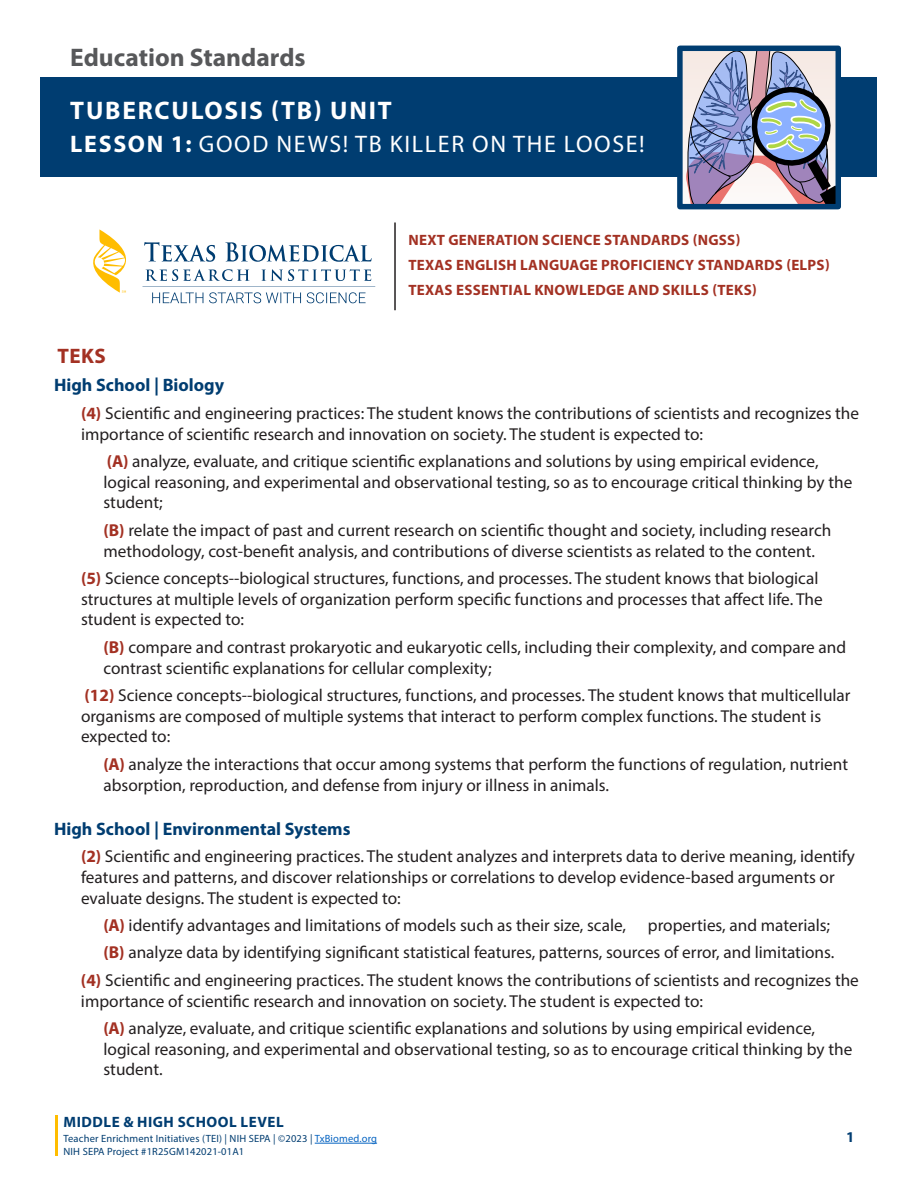
<style>
.page{position:relative;width:918px;height:1188px;background:#fff}
.page>*{position:absolute;margin:0;border:0;box-sizing:border-box;transform-origin:0 0}
.t1{font:700 25.5px "Myriad Pro";letter-spacing:.07em;color:#fff}
.t2{font:700 25.5px "Myriad Pro";color:#57585a}
.t3{font:24px "Myriad Pro";letter-spacing:.07em;color:#fff}
.t4{font:700 21px "Myriad Pro";color:#a33123}
.t5{font:700 18px "Myriad Pro";color:#003d71}
.t6{font:17.25px/20.7px "Myriad Pro";color:#231f20}
.t7{font:700 15px/24.8px "Myriad Pro";letter-spacing:.02em;color:#a33123}
.t8{font:700 15px "Myriad Pro";letter-spacing:.035em;color:#003d71}
.t9{font:10.5px/12.6px "Myriad Pro";letter-spacing:.015em;color:#003d71}
.s1{font-weight:700}
.s2{font-weight:700;color:#a33123}
.s3{color:#0563c1}
</style>
<div class="page">
<hr style="left:315px;top:1143px;width:62px;height:1px;background:#0563c1">
<hr style="left:55px;top:1116px;width:2px;height:40px;background:#ffbd00">
<div style="left:40px;top:78px;width:838px;height:99px;background:#003d71"></div>
<svg style="left:683px;top:52px;width:152px;height:151px;background:#a4a3bd"></svg>
<div style="left:677px;top:46px;width:164px;height:163px;border:5px solid #003d71"></div>
<svg style="left:93px;top:229px;width:282px;height:74px"></svg>
<hr style="left:394px;top:223px;width:2px;height:87px;background:#231f20">
<h1 class="t2" style="left:70px;top:41px;width:237px">Education Standards</h1>
<h1 class="t1" style="left:70px;top:94px;width:323px">TUBERCULOSIS (TB) UNIT</h1>
<h2 class="t3" style="left:70px;top:129px;width:576px"><span class="s1">LESSON 1:</span> GOOD NEWS! TB KILLER ON THE LOOSE!</h2>
<p class="t7" style="left:408px;top:227px;width:423px">NEXT GENERATION SCIENCE STANDARDS (NGSS)<br>TEXAS ENGLISH LANGUAGE PROFICIENCY STANDARDS (ELPS)<br>TEXAS ESSENTIAL KNOWLEDGE AND SKILLS (TEKS)</p>
<p class="t4" style="left:58px;top:342px;width:50px">TEKS</p>
<p class="t5" style="left:54px;top:374px;width:172px">High School | Biology</p>
<p class="t6" style="left:81px;top:402px;width:780px"><span class="s2">(4)</span> Scientific and engineering practices: The student knows the contributions of scientists and recognizes the importance of scientific research and innovation on society. The student is expected to:</p>
<p class="t6" style="left:103px;top:451px;width:750px"><span class="s2">(A)</span> analyze, evaluate, and critique scientific explanations and solutions by using empirical evidence, logical reasoning, and experimental and observational testing, so as to encourage critical thinking by the student;</p>
<p class="t6" style="left:103px;top:519px;width:729px"><span class="s2">(B)</span> relate the impact of past and current research on scientific thought and society, including research methodology, cost-benefit analysis, and contributions of diverse scientists as related to the content.</p>
<p class="t6" style="left:81px;top:568px;width:743px"><span class="s2">(5)</span> Science concepts--biological structures, functions, and processes. The student knows that biological structures at multiple levels of organization perform specific functions and processes that affect life. The student is expected to:</p>
<p class="t6" style="left:103px;top:636px;width:744px"><span class="s2">(B)</span> compare and contrast prokaryotic and eukaryotic cells, including their complexity, and compare and contrast scientific explanations for cellular complexity;</p>
<p class="t6" style="left:81px;top:685px;width:771px"><span class="s2">(12)</span> Science concepts--biological structures, functions, and processes. The student knows that multicellular organisms are composed of multiple systems that interact to perform complex functions. The student is expected to:</p>
<p class="t6" style="left:103px;top:753px;width:746px;line-height:21.6px"><span class="s2">(A)</span> analyze the interactions that occur among systems that perform the functions of regulation, nutrient absorption, reproduction, and defense from injury or illness in animals.</p>
<p class="t5" style="left:54px;top:817px;width:298px">High School | Environmental Systems</p>
<p class="t6" style="left:81px;top:846px;width:776px"><span class="s2">(2)</span> Scientific and engineering practices. The student analyzes and interprets data to derive meaning, identify features and patterns, and discover relationships or correlations to develop evidence-based arguments or evaluate designs. The student is expected to:</p>
<p class="t6" style="left:103px;top:915px;width:524px"><span class="s2">(A)</span> identify advantages and limitations of models such as their size, scale,</p>
<p class="t6" style="left:648px;top:915px;width:184px">properties, and materials;</p>
<p class="t6" style="left:103px;top:942px;width:732px"><span class="s2">(B)</span> analyze data by identifying significant statistical features, patterns, sources of error, and limitations.</p>
<p class="t6" style="left:81px;top:969px;width:779px"><span class="s2">(4)</span> Scientific and engineering practices. The student knows the contributions of scientists and recognizes the</p>
<p class="t6" style="left:103px;top:987px;width:713px;line-height:27.5px;text-indent:-22px">importance of scientific research and innovation on society. The student is expected to:<br><span class="s2">(A)</span> analyze, evaluate, and critique scientific explanations and solutions by using empirical evidence,</p>
<p class="t6" style="left:103px;top:1038px;width:750px">logical reasoning, and experimental and observational testing, so as to encourage critical thinking by the student.</p>
<p class="t8" style="left:64px;top:1112px;width:222px">MIDDLE &amp; HIGH SCHOOL LEVEL</p>
<p class="t9" style="left:64px;top:1132px;width:315px">Teacher Enrichment Initiatives (TEI) | NIH SEPA | ©2023 | <span class="s3">TxBiomed.org<br></span>NIH SEPA Project #1R25GM142021-01A1</p>
<p class="t8" style="left:846px;top:1127px;width:10px">1</p>
</div>
